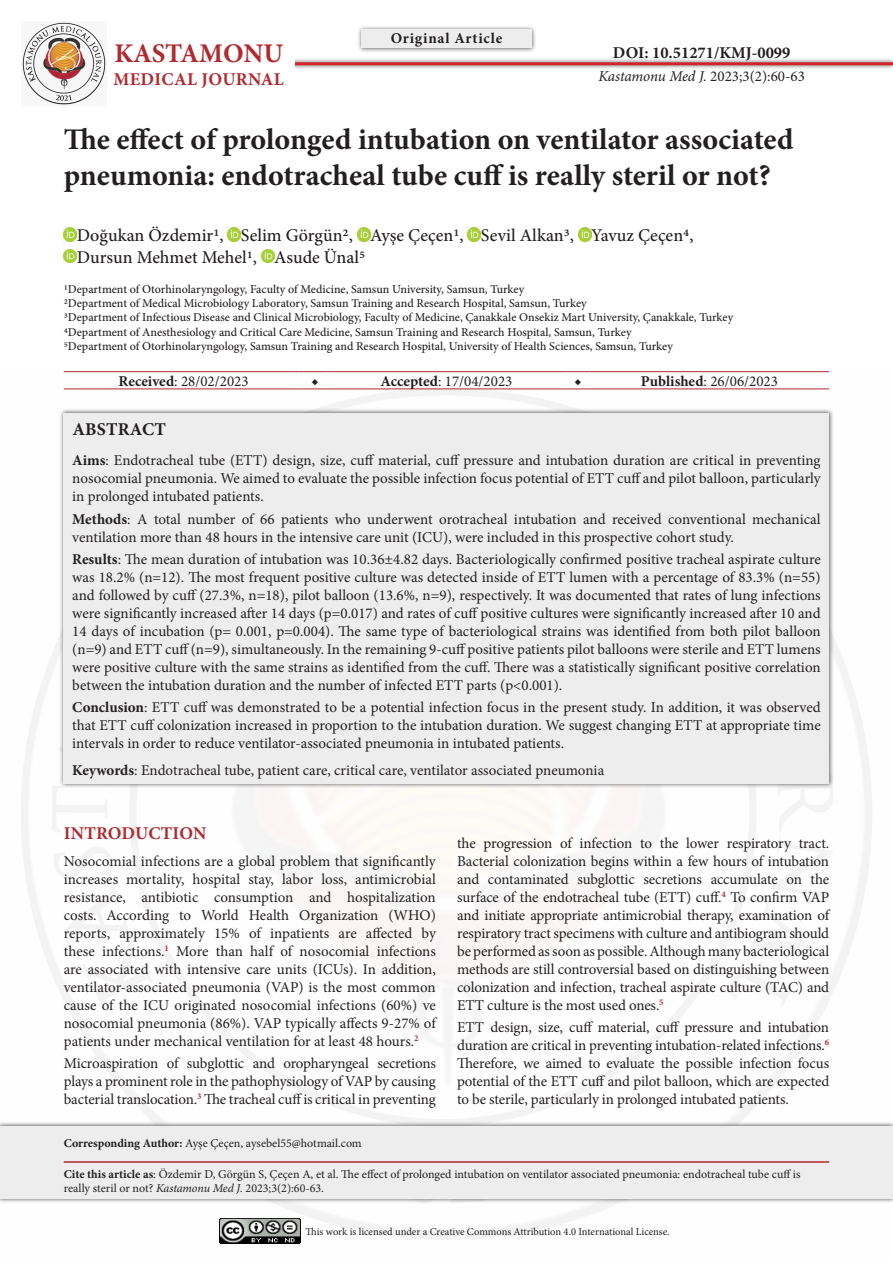
<style>
.page{position:relative;width:893px;height:1263px;background:#fff}
.page>*{position:absolute;margin:0;border:0;box-sizing:border-box;transform-origin:0 0}
.Ana_Başlık{font:700 30px/36px "Minion Pro";color:#231f20}
.t1{font:700 27px "Minion Pro";letter-spacing:-.01em;color:#b02a2f}
.Yazarlar{font:500 18px "Minion Pro";color:#231f20}
._1__BAŞLIK{font:700 18px "Minion Pro";letter-spacing:.01em;color:#b02a2f}
.Abstract_Başlık{font:700 18px "Minion Pro";letter-spacing:.01em;color:#231f20}
.Yan_Başlık{font:700 16.5px "Minion Pro";color:#231f20}
.Abstract{font:15px/18px "Minion Pro";color:#231f20;text-align:justify}
.Ana_metin{font:15px/18px "Minion Pro";letter-spacing:-.01em;color:#231f20;text-align:justify}
.Abstract_Keywords{font:15px "Minion Pro";color:#231f20}
.Table-Figure{font:15px "Minion Pro";color:#231f20}
.Yan_Başlık-2{font:15px "Minion Pro";color:#231f20}
.Table-Figure-2{font:700 15px "Minion Pro";letter-spacing:.05em;color:#231f20}
.Kurumlar{font:500 12px "Minion Pro";color:#231f20}
.Cite_this{font:12px/14.4px "Minion Pro";color:#231f20}
.t2{font:10.5px "Minion Pro";letter-spacing:-.005em;color:#231f20}
.s1{font-style:italic}
.s2{font-weight:700}
</style>
<div class="page">
<div style="left:357px;top:25px;width:179px;height:28px;background:#231f20;opacity:.75"></div>
<div style="left:361px;top:30px;width:170px;height:18px;background:#ededee"></div>
<img style="left:21px;top:371px;width:851px;height:873px">
<img style="left:219px;top:1218px;width:81px;height:26px">
<div style="left:250px;top:58px;width:643px;height:12px;background:#231f20;opacity:.75"></div>
<hr style="left:255px;top:62px;width:638px;height:3px;background:#d1232a">
<div style="left:103px;top:42px;width:191px;height:43px;background:#fff"></div>
<img style="left:22px;top:22px;width:84px;height:83px">
<div style="left:0;top:1121px;width:893px;height:82px;background:#231f20;opacity:.75"></div>
<div style="left:0;top:1125px;width:893px;height:73px;background:#ededee"></div>
<hr style="left:64px;top:1161px;width:765px;height:2px;background:#b02a2f">
<div style="left:59px;top:408px;width:775px;height:380px;background:#231f20;opacity:.75"></div>
<div style="left:64px;top:413px;width:765px;height:371px;background:#ededee"></div>
<svg style="left:64px;top:228px;width:13px;height:13px"></svg>
<svg style="left:228px;top:228px;width:13px;height:13px"></svg>
<svg style="left:357px;top:228px;width:13px;height:13px"></svg>
<svg style="left:468px;top:228px;width:13px;height:13px"></svg>
<svg style="left:578px;top:228px;width:13px;height:13px"></svg>
<img style="left:64px;top:249px;width:13px;height:14px">
<img style="left:261px;top:249px;width:13px;height:14px">
<hr style="left:64px;top:371px;width:239px;height:1px;background:#b02a2f">
<svg style="left:303px;top:371px;width:24px;height:1px"></svg>
<hr style="left:327px;top:371px;width:239px;height:1px;background:#b02a2f">
<svg style="left:566px;top:371px;width:24px;height:1px"></svg>
<hr style="left:590px;top:371px;width:239px;height:1px;background:#b02a2f">
<hr style="left:64px;top:389px;width:239px;height:1px;background:#b02a2f">
<svg style="left:303px;top:389px;width:24px;height:1px"></svg>
<hr style="left:327px;top:389px;width:239px;height:1px;background:#b02a2f">
<svg style="left:566px;top:389px;width:24px;height:1px"></svg>
<hr style="left:590px;top:389px;width:239px;height:1px;background:#b02a2f">
<h2 class="t1" style="left:114px;top:34px;width:170px">KASTAMONU</h2>
<p class="_1__BAŞLIK" style="left:113px;top:67px;width:172px">MEDICAL JOURNAL</p>
<p class="Table-Figure-2" style="left:391px;top:28px;width:113px">Original Article</p>
<p class="Yan_Başlık" style="left:613px;top:41px;width:179px">DOI: 10.51271/KMJ-0099</p>
<p class="Yan_Başlık-2" style="left:598px;top:67px;width:208px"><span class="s1">Kastamonu Med J.</span> 2023;3(2):60-63</p>
<p class="Ana_Başlık" style="left:64px;top:121px;width:731px">The effect of prolonged intubation on ventilator associated pneumonia: endotracheal tube cuff is really steril or not?</p>
<p class="Yazarlar" style="left:77px;top:223px;width:618px">Doğukan Özdemir1, Selim Görgün2, Ayşe Çeçen1, Sevil Alkan3, Yavuz Çeçen4,</p>
<p class="Yazarlar" style="left:77px;top:245px;width:290px">Dursun Mehmet Mehel1, Asude Ünal5</p>
<p class="Kurumlar" style="left:64px;top:281px;width:462px">1Department of Otorhinolaryngology, Faculty of Medicine, Samsun University, Samsun, Turkey</p>
<p class="Kurumlar" style="left:64px;top:295px;width:524px">2Department of Medical Microbiology Laboratory, Samsun Training and Research Hospital, Samsun, Turkey</p>
<p class="Kurumlar" style="left:64px;top:309px;width:671px">3Department of Infectious Disease and Clinical Microbiology, Faculty of Medicine, Çanakkale Onsekiz Mart University, Çanakkale, Turkey</p>
<p class="Kurumlar" style="left:64px;top:324px;width:569px">4Department of Anesthesiology and Critical Care Medicine, Samsun Training and Research Hospital, Samsun, Turkey</p>
<p class="Kurumlar" style="left:64px;top:338px;width:611px">5Department of Otorhinolaryngology, Samsun Training and Research Hospital, University of Health Sciences, Samsun, Turkey</p>
<p class="Table-Figure" style="left:119px;top:371px;width:132px"><span class="s2">Received</span>: 28/02/2023</p>
<p class="Table-Figure-2" style="left:311px;top:370px;width:9px">◆</p>
<p class="Table-Figure" style="left:381px;top:371px;width:133px"><span class="s2">Accepted</span>: 17/04/2023</p>
<p class="Table-Figure-2" style="left:574px;top:370px;width:9px">◆</p>
<p class="Table-Figure" style="left:641px;top:371px;width:139px"><span class="s2">Published</span>: 26/06/2023</p>
<p class="Abstract_Başlık" style="left:72px;top:416px;width:95px">ABSTRACT</p>
<p class="Abstract" style="left:72px;top:452px;width:750px"><span class="s2">Aims</span>: Endotracheal tube (ETT) design, size, cuff material, cuff pressure and intubation duration are critical in preventing nosocomial pneumonia. We aimed to evaluate the possible infection focus potential of ETT cuff and pilot balloon, particularly in prolonged intubated patients.</p>
<p class="Abstract" style="left:72px;top:510px;width:750px"><span class="s2">Methods</span>: A total number of 66 patients who underwent orotracheal intubation and received conventional mechanical ventilation more than 48 hours in the intensive care unit (ICU), were included in this prospective cohort study.</p>
<p class="Abstract" style="left:72px;top:550px;width:750px"><span class="s2">Results</span>: The mean duration of intubation was 10.36±4.82 days. Bacteriologically confirmed positive tracheal aspirate culture was 18.2% (n=12). The most frequent positive culture was detected inside of ETT lumen with a percentage of 83.3% (n=55) and followed by cuff (27.3%, n=18), pilot balloon (13.6%, n=9), respectively. It was documented that rates of lung infections were significantly increased after 14 days (p=0.017) and rates of cuff positive cultures were significantly increased after 10 and 14 days of incubation (p= 0.001, p=0.004). The same type of bacteriological strains was identified from both pilot balloon (n=9) and ETT cuff (n=9), simultaneously. In the remaining 9-cuff positive patients pilot balloons were sterile and ETT lumens were positive culture with the same strains as identified from the cuff. There was a statistically significant positive correlation between the intubation duration and the number of infected ETT parts (p&lt;0.001).</p>
<p class="Abstract" style="left:72px;top:698px;width:750px"><span class="s2">Conclusion</span>: ETT cuff was demonstrated to be a potential infection focus in the present study. In addition, it was observed that ETT cuff colonization increased in proportion to the intubation duration. We suggest changing ETT at appropriate time intervals in order to reduce ventilator-associated pneumonia in intubated patients.</p>
<p class="Abstract_Keywords" style="left:72px;top:760px;width:533px"><span class="s2">Keywords</span>: Endotracheal tube, patient care, critical care, ventilator associated pneumonia</p>
<p class="_1__BAŞLIK" style="left:64px;top:821px;width:144px">INTRODUCTION</p>
<p class="Ana_metin" style="left:64px;top:852px;width:374px">Nosocomial infections are a global problem that significantly increases mortality, hospital stay, labor loss, antimicrobial resistance, antibiotic consumption and hospitalization costs. According to World Health Organization (WHO) reports, approximately 15% of inpatients are affected by these infections.<sup>1</sup> More than half of nosocomial infections are associated with intensive care units (ICUs). In addition, ventilator-associated pneumonia (VAP) is the most common cause of the ICU originated nosocomial infections (60%) ve nosocomial pneumonia (86%). VAP typically affects 9-27% of patients under mechanical ventilation for at least 48 hours.<sup>2</sup></p>
<p class="Ana_metin" style="left:64px;top:1054px;width:374px">Microaspiration of subglottic and oropharyngeal secretions plays a prominent role in the pathophysiology of VAP by causing bacterial translocation.<sup>3</sup> The tracheal cuff is critical in preventing</p>
<p class="Ana_metin" style="left:457px;top:834px;width:374px">the progression of infection to the lower respiratory tract.<br>Bacterial colonization begins within a few hours of intubation and contaminated subglottic secretions accumulate on the surface of the endotracheal tube (ETT) cuff.<sup>4</sup> To confirm VAP and initiate appropriate antimicrobial therapy, examination of respiratory tract specimens with culture and antibiogram should be performed as soon as possible. Although many bacteriological methods are still controversial based on distinguishing between colonization and infection, tracheal aspirate culture (TAC) and ETT culture is the most used ones.<sup>5</sup></p>
<p class="Ana_metin" style="left:457px;top:1018px;width:374px">ETT design, size, cuff material, cuff pressure and intubation duration are critical in preventing intubation-related infections.<sup>6<br></sup>Therefore, we aimed to evaluate the possible infection focus potential of the ETT cuff and pilot balloon, which are expected to be sterile, particularly in prolonged intubated patients.</p>
<p class="Cite_this" style="left:64px;top:1136px;width:300px"><span class="s2">Corresponding Author:</span> Ayşe Çeçen, aysebel55@hotmail.com</p>
<p class="Cite_this" style="left:64px;top:1167px;width:738px"><span class="s2">Cite this article as</span>: Özdemir D, Görgün S, Çeçen A, et al. The effect of prolonged intubation on ventilator associated pneumonia: endotracheal tube cuff is really steril or not? <span class="s1">Kastamonu Med J.</span> 2023;3(2):60-63.</p>
<p class="t2" style="left:306px;top:1224px;width:366px">This work is licensed under a Creative Commons Attribution 4.0 International License.</p>
</div>
